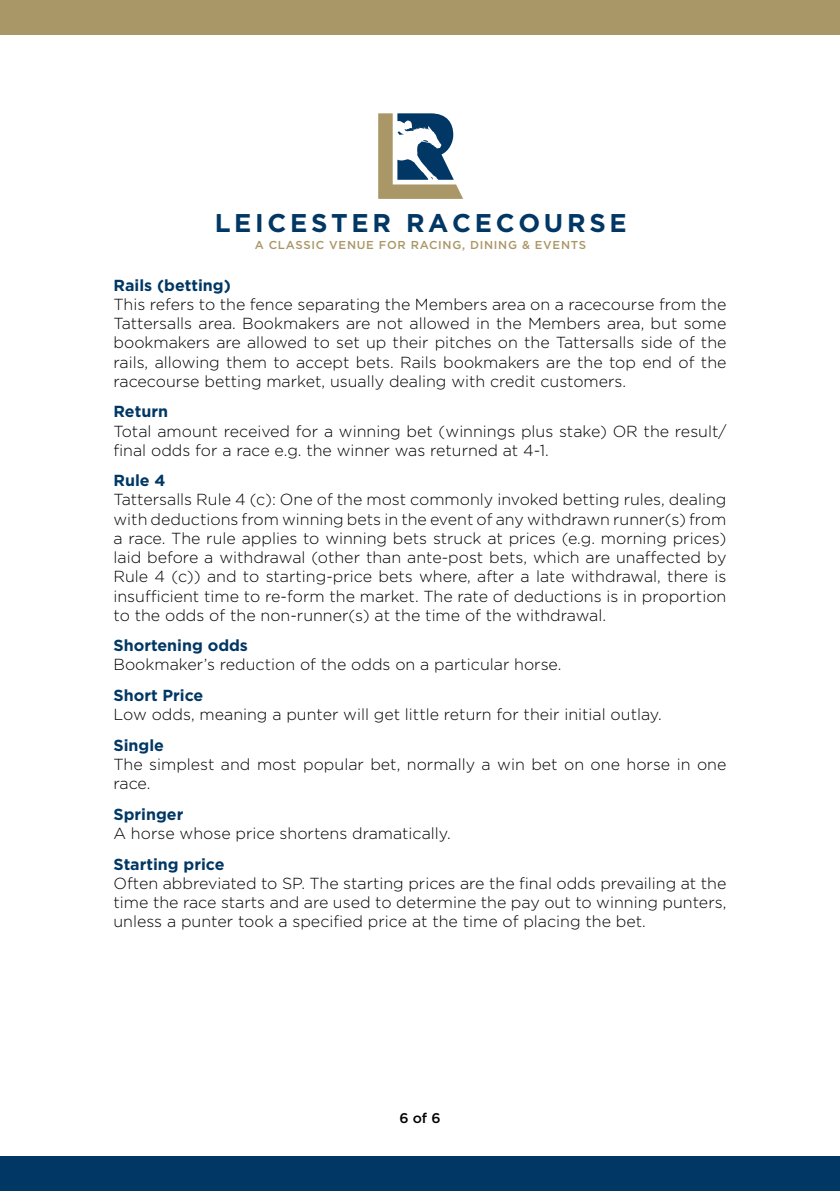
<style>
.page{position:relative;width:840px;height:1191px;background:#fff}
.page>*{position:absolute;margin:0;border:0;box-sizing:border-box;transform-origin:0 0}
.t1{font:700 25.6px "Gotham";color:#003764}
.t2{font:300 16px/19.2px "Gotham";color:#000;text-align:justify}
.t3{font:700 16px "Gotham";color:#003764}
.t4{font:500 14px "Gotham";color:#000}
.t5{font:500 11.4px "Gotham";letter-spacing:.06em;color:#aa9767}
</style>
<div class="page">
<svg style="left:378px;top:113px;width:85px;height:86px"></svg>
<div style="left:0;top:0;width:839px;height:34px;background:#aa9767"></div>
<div style="left:0;top:1157px;width:839px;height:34px;background:#003764"></div>
<h1 class="t1" style="left:214px;top:206px;width:413px">L E I C E S T E R R A C E C O U R S E</h1>
<p class="t5" style="left:254px;top:237px;width:333px">A CLASSIC VENUE FOR RACING, DINING &amp; EVENTS</p>
<p class="t3" style="left:113px;top:274px;width:119px">Rails (betting)</p>
<p class="t2" style="left:113px;top:294px;width:614px">This refers to the fence separating the Members area on a racecourse from the Tattersalls area. Bookmakers are not allowed in the Members area, but some bookmakers are allowed to set up their pitches on the Tattersalls side of the rails, allowing them to accept bets. Rails bookmakers are the top end of the racecourse betting market, usually dealing with credit customers.</p>
<p class="t3" style="left:113px;top:401px;width:56px">Return</p>
<p class="t2" style="left:113px;top:421px;width:614px">Total amount received for a winning bet (winnings plus stake) OR the result/ final odds for a race e.g. the winner was returned at 4-1.</p>
<p class="t3" style="left:113px;top:470px;width:53px">Rule 4</p>
<p class="t2" style="left:113px;top:490px;width:614px">Tattersalls Rule 4 (c): One of the most commonly invoked betting rules, dealing with deductions from winning bets in the event of any withdrawn runner(s) from a race. The rule applies to winning bets struck at prices (e.g. morning prices) laid before a withdrawal (other than ante-post bets, which are unaffected by Rule 4 (c)) and to starting-price bets where, after a late withdrawal, there is insufficient time to re-form the market. The rate of deductions is in proportion to the odds of the non-runner(s) at the time of the withdrawal.</p>
<p class="t3" style="left:113px;top:635px;width:136px">Shortening odds</p>
<p class="t2" style="left:113px;top:655px;width:449px">Bookmaker’s reduction of the odds on a particular horse.</p>
<p class="t3" style="left:113px;top:685px;width:91px">Short Price</p>
<p class="t2" style="left:113px;top:704px;width:549px">Low odds, meaning a punter will get little return for their initial outlay.</p>
<p class="t3" style="left:113px;top:734px;width:52px">Single</p>
<p class="t2" style="left:113px;top:754px;width:614px">The simplest and most popular bet, normally a win bet on one horse in one race.</p>
<p class="t3" style="left:113px;top:803px;width:71px">Springer</p>
<p class="t2" style="left:113px;top:823px;width:338px">A horse whose price shortens dramatically.</p>
<p class="t3" style="left:113px;top:853px;width:113px">Starting price</p>
<p class="t2" style="left:113px;top:873px;width:614px">Often abbreviated to SP. The starting prices are the final odds prevailing at the time the race starts and are used to determine the pay out to winning punters, unless a punter took a specified price at the time of placing the bet.</p>
<p class="t4" style="left:399px;top:1108px;width:43px">6 of 6</p>
</div>
